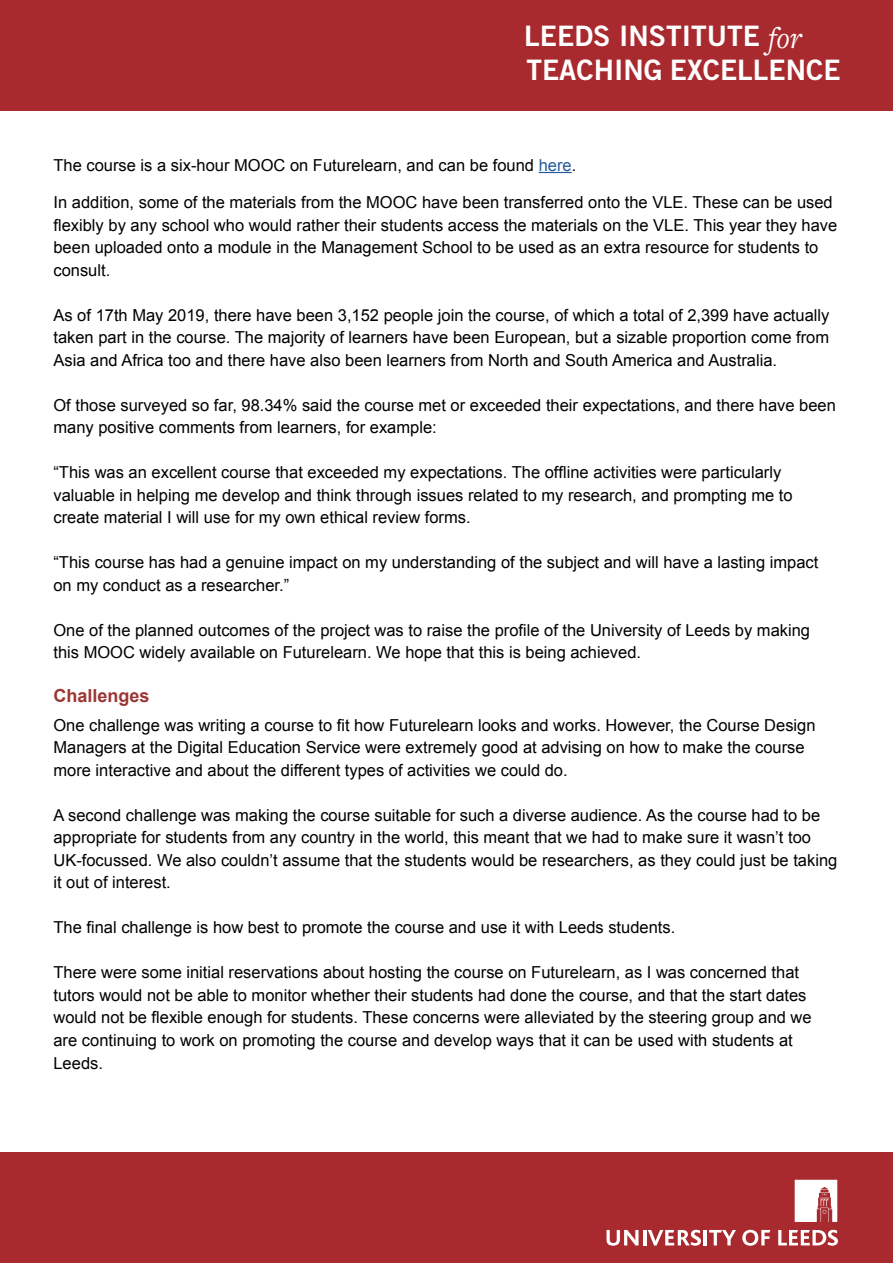
<style>
.page{position:relative;width:893px;height:1263px;background:#fff}
.page>*{position:absolute;margin:0;border:0;box-sizing:border-box;transform-origin:0 0}
.t1{font:28.2px/33.8px "Trade Gothic LT Std Bd 2";color:#fff}
.t2{font:700 18px "Arial";color:#9c3634}
.t3{font:16.5px/22.5px "Arial";color:#000}
.s1{font-family:"Freight Text Pro";font-style:italic;font-size:30.9px}
.s2{color:#275b9b}
</style>
<div class="page">
<div style="left:0;top:0;width:893px;height:110px;background:#a82a2e"></div>
<div style="left:0;top:1152px;width:893px;height:111px;background:#a82a2e"></div>
<svg style="left:795px;top:1180px;width:42px;height:42px;background:#ecd0d1"></svg>
<svg style="left:606px;top:1230px;width:32px;height:16px"></svg>
<hr style="left:643px;top:1230px;width:3px;height:15px;background:#fff">
<svg style="left:648px;top:1230px;width:53px;height:16px"></svg>
<hr style="left:704px;top:1230px;width:3px;height:15px;background:#fff">
<svg style="left:709px;top:1230px;width:27px;height:15px"></svg>
<svg style="left:742px;top:1230px;width:28px;height:16px"></svg>
<svg style="left:778px;top:1230px;width:60px;height:16px"></svg>
<hr style="left:539px;top:172px;width:33px;height:1px;background:#275b9b">
<h1 class="t1" style="left:524px;top:19px;width:318px">LEEDS INSTITUTE <span class="s1">for<br></span>TEACHING EXCELLENCE</h1>
<p class="t3" style="left:53px;top:154px;width:524px">The course is a six-hour MOOC on Futurelearn, and can be found <span class="s2">here</span>.</p>
<p class="t3" style="left:53px;top:191px;width:785px">In addition, some of the materials from the MOOC have been transferred onto the VLE. These can be used flexibly by any school who would rather their students access the materials on the VLE. This year they have been uploaded onto a module in the Management School to be used as an extra resource for students to consult.</p>
<p class="t3" style="left:53px;top:304px;width:777px;text-align:justify">As of 17th May 2019, there have been 3,152 people join the course, of which a total of 2,399 have actually taken part in the course. The majority of learners have been European, but a sizable proportion come from Asia and Africa too and there have also been learners from North and South America and Australia.</p>
<p class="t3" style="left:53px;top:394px;width:784px">Of those surveyed so far, 98.34% said the course met or exceeded their expectations, and there have been many positive comments from learners, for example:</p>
<p class="t3" style="left:53px;top:461px;width:741px">“This was an excellent course that exceeded my expectations. The offline activities were particularly valuable in helping me develop and think through issues related to my research, and prompting me to create material I will use for my own ethical review forms.</p>
<p class="t3" style="left:53px;top:551px;width:766px">“This course has had a genuine impact on my understanding of the subject and will have a lasting impact on my conduct as a researcher.”</p>
<p class="t3" style="left:53px;top:619px;width:758px">One of the planned outcomes of the project was to raise the profile of the University of Leeds by making this MOOC widely available on Futurelearn. We hope that this is being achieved.</p>
<p class="t2" style="left:53px;top:684px;width:98px">Challenges</p>
<p class="t3" style="left:53px;top:714px;width:764px">One challenge was writing a course to fit how Futurelearn looks and works. However, the Course Design<br>Managers at the Digital Education Service were extremely good at advising on how to make the course more interactive and about the different types of activities we could do.</p>
<p class="t3" style="left:53px;top:804px;width:785px">A second challenge was making the course suitable for such a diverse audience. As the course had to be appropriate for students from any country in the world, this meant that we had to make sure it wasn’t too UK-focussed. We also couldn’t assume that the students would be researchers, as they could just be taking it out of interest.</p>
<p class="t3" style="left:53px;top:916px;width:623px">The final challenge is how best to promote the course and use it with Leeds students.</p>
<p class="t3" style="left:53px;top:961px;width:760px">There were some initial reservations about hosting the course on Futurelearn, as I was concerned that tutors would not be able to monitor whether their students had done the course, and that the start dates would not be flexible enough for students. These concerns were alleviated by the steering group and we are continuing to work on promoting the course and develop ways that it can be used with students at Leeds.</p>
</div>
